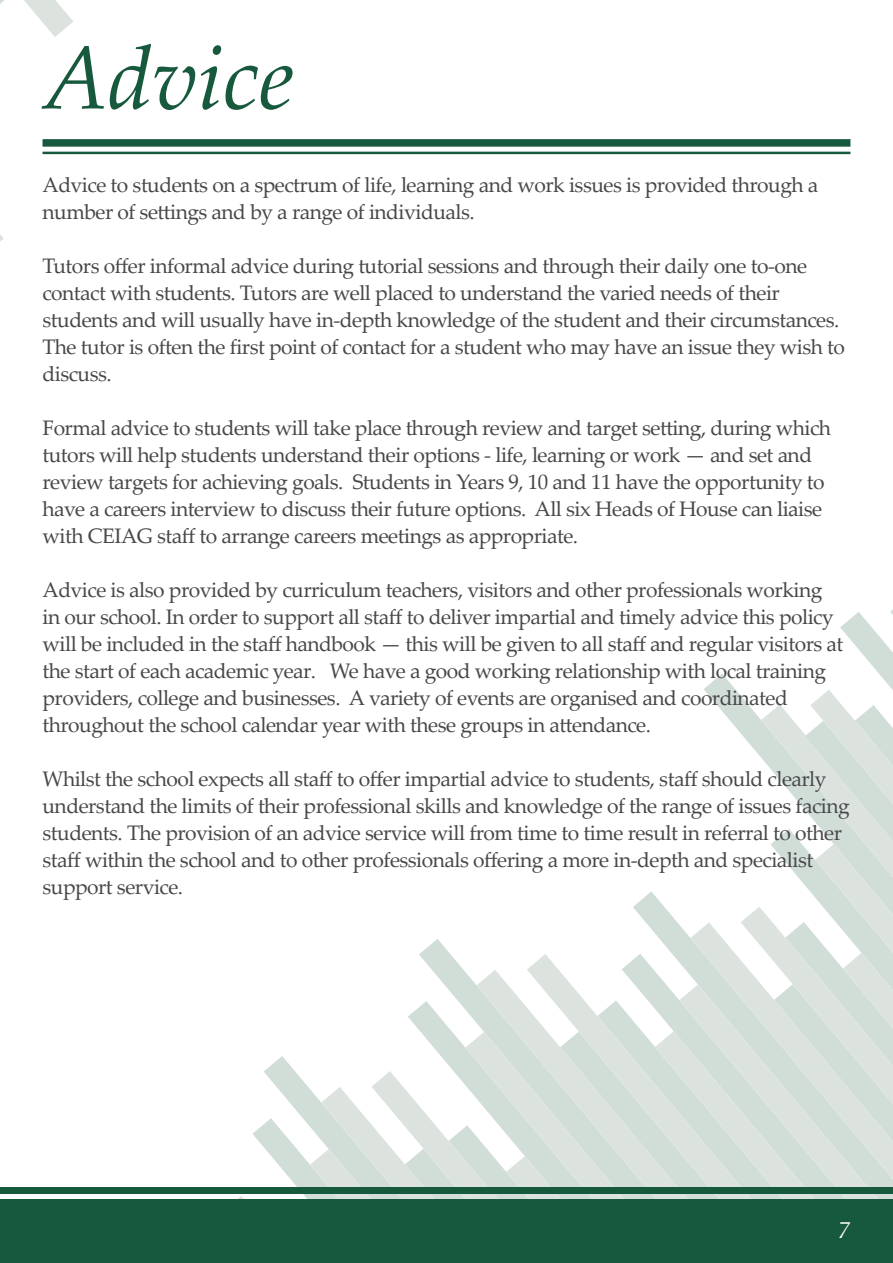
<style>
.page{position:relative;width:893px;height:1263px;background:#fff}
.page>*{position:absolute;margin:0;border:0;box-sizing:border-box;transform-origin:0 0}
.t1{font:italic 90px "Palatino Linotype";color:#17593d}
.t2{font:italic 24px "Palatino Linotype";color:#fff}
.t3{font:21px/27px "Palatino Linotype";letter-spacing:-.025em;color:#48484a}
</style>
<div class="page">
<svg style="left:158px;top:610px;width:735px;height:589px"></svg>
<svg style="left:810px;top:690px;width:83px;height:509px;background:#d9e3de"></svg>
<div style="left:0;top:1199px;width:893px;height:64px;background:#17593d"></div>
<div style="left:0;top:1187px;width:893px;height:6px;background:#17593d"></div>
<svg style="left:0;top:0;width:74px;height:242px"></svg>
<hr style="left:43px;top:152px;width:807px;height:2px;background:#17593d">
<div style="left:43px;top:139px;width:807px;height:8px;background:#17593d"></div>
<h1 class="t1" style="left:43px;top:14px;width:253px">Advice</h1>
<p class="t3" style="left:43px;top:170px;width:777px">Advice to students on a spectrum of life, learning and work issues is provided through a number of settings and by a range of individuals.</p>
<p class="t3" style="left:43px;top:251px;width:804px">Tutors offer informal advice during tutorial sessions and through their daily one to-one contact with students. Tutors are well placed to understand the varied needs of their students and will usually have in-depth knowledge of the student and their circumstances.<br>The tutor is often the first point of contact for a student who may have an issue they wish to discuss.</p>
<p class="t3" style="left:43px;top:413px;width:790px">Formal advice to students will take place through review and target setting, during which tutors will help students understand their options - life, learning or work — and set and review targets for achieving goals. Students in Years 9, 10 and 11 have the opportunity to have a careers interview to discuss their future options. All six Heads of House can liaise with CEIAG staff to arrange careers meetings as appropriate.</p>
<p class="t3" style="left:43px;top:575px;width:802px">Advice is also provided by curriculum teachers, visitors and other professionals working in our school. In order to support all staff to deliver impartial and timely advice this policy will be included in the staff handbook — this will be given to all staff and regular visitors at the start of each academic year. We have a good working relationship with local training providers, college and businesses. A variety of events are organised and coordinated throughout the school calendar year with these groups in attendance.</p>
<p class="t3" style="left:43px;top:764px;width:809px">Whilst the school expects all staff to offer impartial advice to students, staff should clearly understand the limits of their professional skills and knowledge of the range of issues facing students. The provision of an advice service will from time to time result in referral to other staff within the school and to other professionals offering a more in-depth and specialist support service.</p>
<p class="t2" style="left:838px;top:1213px;width:13px">7</p>
</div>
